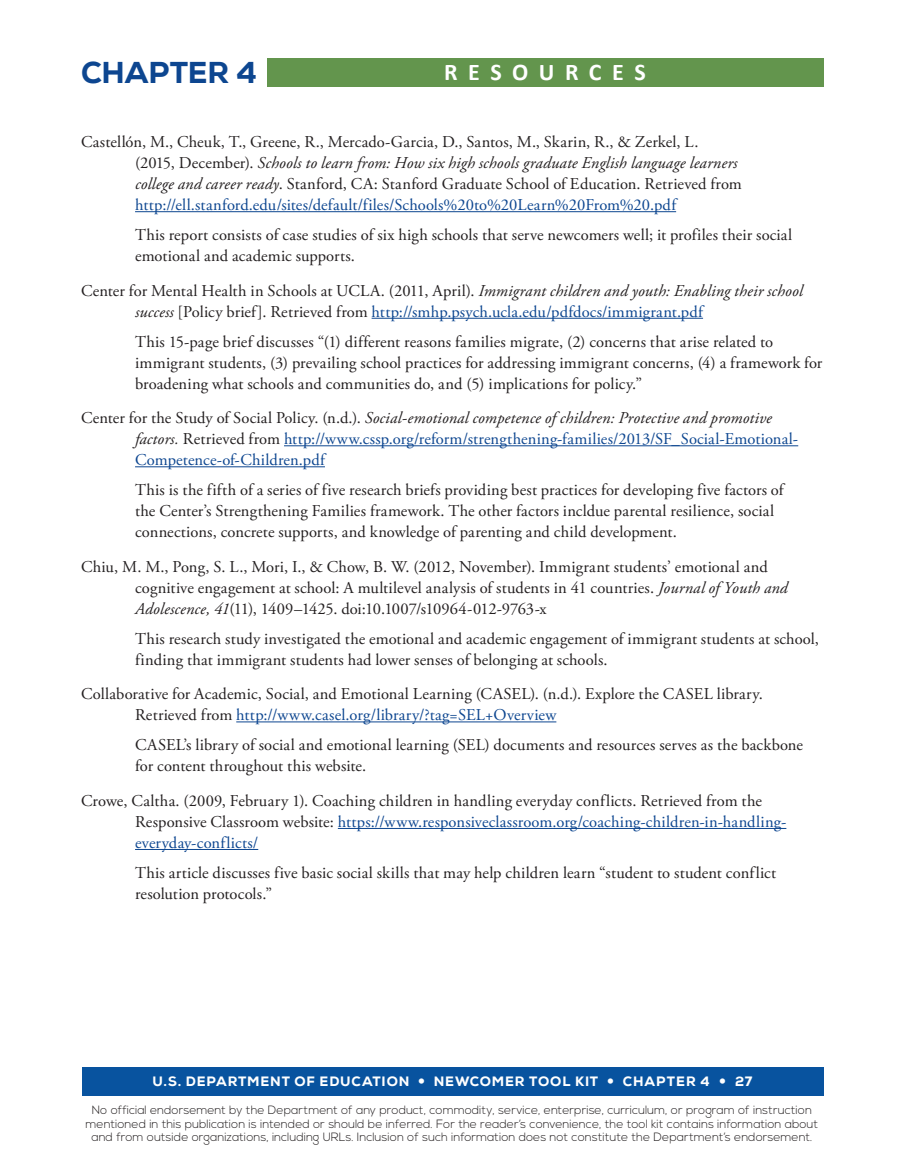
<style>
.page{position:relative;width:905px;height:1175px;background:#fff}
.page>*{position:absolute;margin:0;border:0;box-sizing:border-box;transform-origin:0 0}
.t1{font:800 30px "Nexa";color:#0d4690}
.t2{font:700 24px "Calibri";letter-spacing:.435em;color:#fff}
.t3{font:16.5px/21px "Adobe Garamond Pro";letter-spacing:.01em;color:#231f20}
.t4{font:16.5px/21px "Adobe Garamond Pro";letter-spacing:.01em;color:#0d4690}
.t5{font:800 13.5px "Nexa";letter-spacing:.06em;color:#fff}
.t6{font:800 13.5px "Nexa";letter-spacing:.08em;color:#fff}
.t7{font:300 12px/13.5px "Nexa";color:#231f20;text-align:center}
.s1{font-style:italic}
.s2{color:#0d4690}
.s3{color:#231f20}
.s4{font-style:italic;color:#231f20}
</style>
<div class="page">
<div style="left:266px;top:58px;width:557px;height:29px;background:#63954d"></div>
<div style="left:82px;top:1066px;width:741px;height:29px;background:#08539f"></div>
<hr style="left:135px;top:211px;width:541px;height:1px;background:#0d4690">
<hr style="left:371px;top:318px;width:332px;height:1px;background:#0d4690">
<hr style="left:284px;top:445px;width:514px;height:1px;background:#0d4690">
<hr style="left:135px;top:466px;width:190px;height:1px;background:#0d4690">
<hr style="left:236px;top:721px;width:320px;height:1px;background:#0d4690">
<hr style="left:338px;top:828px;width:448px;height:1px;background:#0d4690">
<hr style="left:135px;top:849px;width:123px;height:1px;background:#0d4690">
<h1 class="t1" style="left:81px;top:53px;width:177px">CHAPTER 4</h1>
<h2 class="t2" style="left:444px;top:55px;width:203px">RESOURCES</h2>
<p class="t3" style="left:135px;top:132px;width:608px;text-indent:-54px">Castellón, M., Cheuk, T., Greene, R., Mercado-Garcia, D., Santos, M., Skarin, R., &amp; Zerkel, L. (2015, December). <span class="s1">Schools to learn from: How six high schools graduate English language learners college and career ready</span>. Stanford, CA: Stanford Graduate School of Education. Retrieved from <span class="s2">http://ell.stanford.edu/sites/default/files/Schools%20to%20Learn%20From%20.pdf</span></p>
<p class="t3" style="left:135px;top:225px;width:658px">This report consists of case studies of six high schools that serve newcomers well; it profiles their social emotional and academic supports.</p>
<p class="t3" style="left:135px;top:280px;width:669px;text-indent:-54px">Center for Mental Health in Schools at UCLA. (2011, April). <span class="s1">Immigrant children and youth: Enabling their school success</span> [Policy brief]. Retrieved from <span class="s2">http://smhp.psych.ucla.edu/pdfdocs/immigrant.pdf</span></p>
<p class="t3" style="left:135px;top:331px;width:688px">This 15-page brief discusses “(1) different reasons families migrate, (2) concerns that arise related to immigrant students, (3) prevailing school practices for addressing immigrant concerns, (4) a framework for broadening what schools and communities do, and (5) implications for policy.”</p>
<p class="t4" style="left:135px;top:408px;width:664px;text-indent:-54px"><span class="s3">Center for the Study of Social Policy. (n.d.).</span> <span class="s4">Social-emotional competence of children: Protective and promotive factors.</span> <span class="s3">Retrieved from</span> http://www.cssp.org/reform/strengthening-families/2013/SF_Social-Emotional-<br>Competence-of-Children.pdf</p>
<p class="t3" style="left:135px;top:480px;width:650px">This is the fifth of a series of five research briefs providing best practices for developing five factors of the Center’s Strengthening Families framework. The other factors incldue parental resilience, social connections, concrete supports, and knowledge of parenting and child development.</p>
<p class="t3" style="left:135px;top:556px;width:654px;text-indent:-54px">Chiu, M. M., Pong, S. L., Mori, I., &amp; Chow, B. W. (2012, November). Immigrant students’ emotional and cognitive engagement at school: A multilevel analysis of students in 41 countries. <span class="s1">Journal of Youth and<br>Adolescence, 41</span>(11), 1409–1425. doi:10.1007/s10964-012-9763-x</p>
<p class="t3" style="left:135px;top:628px;width:685px">This research study investigated the emotional and academic engagement of immigrant students at school, finding that immigrant students had lower senses of belonging at schools.</p>
<p class="t3" style="left:135px;top:684px;width:629px;text-indent:-54px">Collaborative for Academic, Social, and Emotional Learning (CASEL). (n.d.). Explore the CASEL library.<br>Retrieved from <span class="s2">http://www.casel.org/library/?tag=SEL+Overview</span></p>
<p class="t3" style="left:135px;top:735px;width:669px">CASEL’s library of social and emotional learning (SEL) documents and resources serves as the backbone for content throughout this website.</p>
<p class="t3" style="left:135px;top:790px;width:652px;text-indent:-54px">Crowe, Caltha. (2009, February 1). Coaching children in handling everyday conflicts. Retrieved from the<br>Responsive Classroom website: <span class="s2">https://www.responsiveclassroom.org/coaching-children-in-handling&shy;everyday-conflicts/</span></p>
<p class="t3" style="left:135px;top:862px;width:642px">This article discusses five basic social skills that may help children learn “student to student conflict resolution protocols.”</p>
<p class="t5" style="left:152px;top:1073px;width:258px">U.S. DEPARTMENT OF EDUCATION</p>
<p class="t5" style="left:434px;top:1073px;width:166px">NEWCOMER TOOL KIT</p>
<p class="t6" style="left:622px;top:1073px;width:88px">CHAPTER 4</p>
<p class="t5" style="left:735px;top:1073px;width:19px">27</p>
<p class="t7" style="left:86px;top:1103px;width:734px">No official endorsement by the Department of any product, commodity, service, enterprise, curriculum, or program of instruction mentioned in this publication is intended or should be inferred. For the reader’s convenience, the tool kit contains information about and from outside organizations, including URLs. Inclusion of such information does not constitute the Department’s endorsement.</p>
</div>
